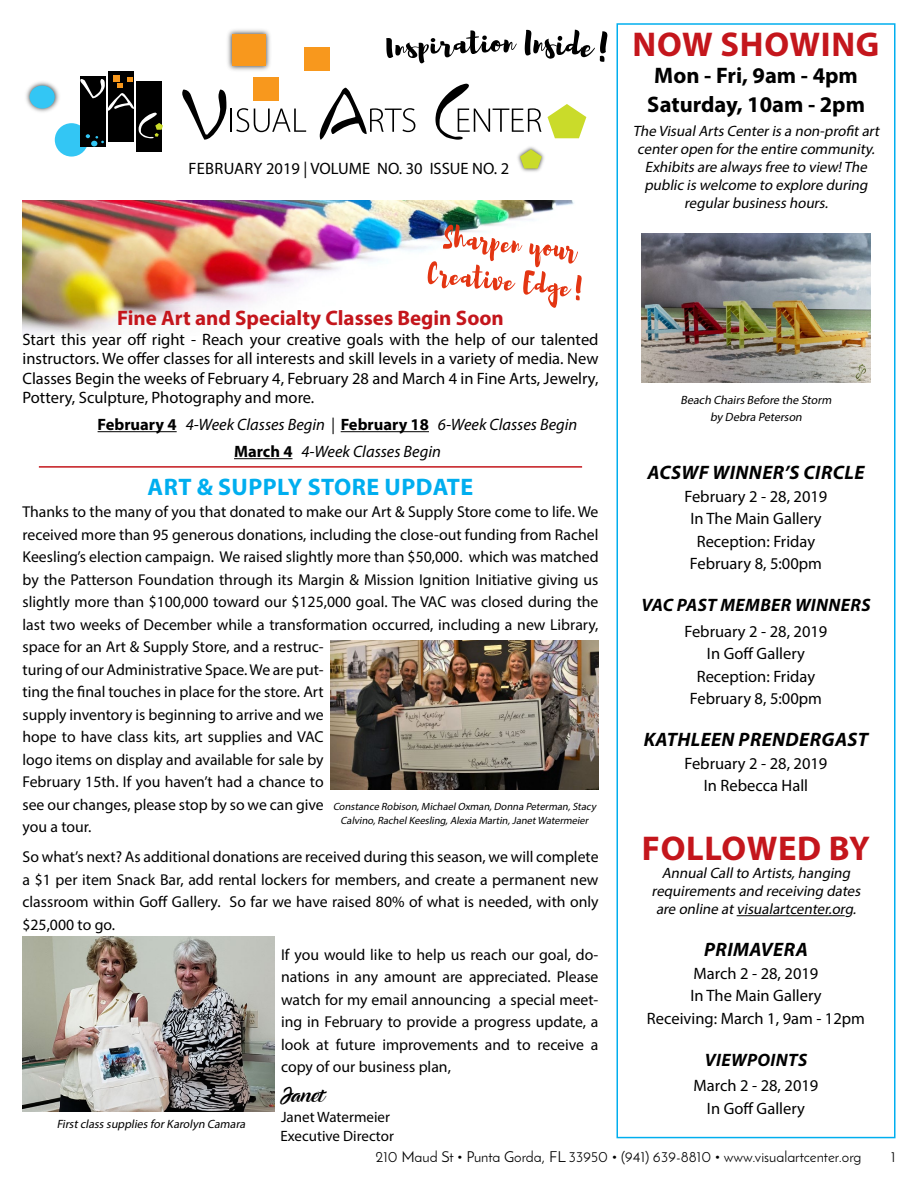
<style>
.page{position:relative;width:918px;height:1188px;background:#fff}
.page>*{position:absolute;margin:0;border:0;box-sizing:border-box;transform-origin:0 0}
.t1{font:700 34.5px "Myriad Pro";letter-spacing:.02em;color:#c4161c}
.t2{font:700 24px "Myriad Pro";letter-spacing:.02em;color:#00aeef}
.t3{font:700 22.5px/28.5px "Myriad Pro";color:#000;text-align:center}
.t4{font:700 21px "Myriad Pro";color:#c4161c}
.t5{font:italic 700 19.5px "Myriad Pro";letter-spacing:.02em;color:#000}
.t6{font:italic 700 18px "Myriad Pro";letter-spacing:.02em;color:#000}
.t7{font:18px "Ampera";color:#000}
.t8{font:16.5px/22.5px "Myriad Pro";color:#000;text-align:center}
.t9{font:italic 16.5px/27px "Myriad Pro";color:#000;text-align:center}
.t10{font:15.75px/22.5px "Myriad Pro";color:#000;text-align:justify}
.t11{font:italic 15px/18px "Myriad Pro";color:#000;text-align:center}
.t12{font:15px "Josefin Sans";color:#000}
.t13{font:15px/19.5px "Myriad Pro";color:#000}
.t14{font:italic 12px/16.5px "Myriad Pro";color:#000;text-align:center}
.t15{font:italic 10.5px/13.5px "Myriad Pro";color:#000;text-align:center}
.s1{font-weight:700;font-style:normal}
</style>
<div class="page">
<img style="left:22px;top:201px;width:552px;height:135px">
<div style="left:55px;top:123px;width:33px;height:34px;background:#33c6f4;border-radius:50%"></div>
<div style="left:253px;top:77px;width:26px;height:24px;background:#f8981d"></div>
<svg style="left:548px;top:104px;width:38px;height:34px"></svg>
<svg style="left:386px;top:30px;width:131px;height:33px"></svg>
<svg style="left:525px;top:30px;width:82px;height:32px"></svg>
<img style="left:517px;top:147px;width:27px;height:25px">
<svg style="left:520px;top:149px;width:22px;height:19px"></svg>
<img style="left:227px;top:29px;width:43px;height:42px">
<div style="left:232px;top:34px;width:34px;height:32px;background:#f8981d"></div>
<div style="left:305px;top:47px;width:25px;height:24px;background:#f8981d"></div>
<img style="left:26px;top:81px;width:33px;height:31px">
<div style="left:30px;top:86px;width:25px;height:23px;background:#33c6f4;border-radius:50%"></div>
<hr style="left:230px;top:109px;width:2px;height:23px;background:#000">
<svg style="left:236px;top:108px;width:70px;height:24px"></svg>
<svg style="left:182px;top:90px;width:44px;height:50px"></svg>
<svg style="left:320px;top:88px;width:95px;height:52px"></svg>
<svg style="left:435px;top:84px;width:107px;height:56px"></svg>
<div style="left:81px;top:77px;width:25px;height:70px;background:#000"></div>
<div style="left:108px;top:71px;width:26px;height:71px;background:#000"></div>
<div style="left:137px;top:81px;width:25px;height:71px;background:#000"></div>
<div style="left:113px;top:75px;width:7px;height:6px;background:#f8981d"></div>
<svg style="left:80px;top:78px;width:83px;height:68px"></svg>
<div style="left:616px;top:23px;width:280px;height:1115px;border:2px solid #00aeef"></div>
<hr style="left:737px;top:915px;width:108px;height:1px;background:#000">
<img style="left:641px;top:233px;width:230px;height:149px">
<hr style="left:98px;top:431px;width:79px;height:1px;background:#000">
<hr style="left:341px;top:431px;width:88px;height:1px;background:#000">
<hr style="left:234px;top:458px;width:59px;height:1px;background:#000">
<img style="left:330px;top:641px;width:268px;height:149px">
<img style="left:22px;top:936px;width:252px;height:175px">
<svg style="left:428px;top:224px;width:154px;height:84px"></svg>
<hr style="left:39px;top:466px;width:543px;height:2px;background:#c4161c">
<p class="t8" style="left:188px;top:157px;width:322px">FEBRUARY 2019 | VOLUME NO. 30 ISSUE NO. 2</p>
<h1 class="t1" style="left:633px;top:22px;width:248px">NOW SHOWING</h1>
<h3 class="t3" style="left:647px;top:61px;width:219px">Mon - Fri, 9am - 4pm<br>Saturday, 10am - 2pm</h3>
<p class="t11" style="left:633px;top:121px;width:251px">The VisualArts Centeris a non‐profitart centeropen forthe entire community.<br>Exhibits are always free to view!The public is welcome to explore during regularbusiness hours.</p>
<h3 class="t4" style="left:117px;top:304px;width:388px">Fine Art and Specialty Classes Begin Soon</h3>
<p class="t8" style="left:22px;top:329px;width:578px;line-height:19.5px;text-align:justify">Start this year off right - Reach your creative goals with the help of our talented instructors. We offer classes for all interests and skill levels in a variety of media. New Classes Begin the weeks of February 4, February 28 and March 4 in Fine Arts, Jewelry, Pottery, Sculpture, Photography and more.</p>
<p class="t9" style="left:98px;top:411px;width:481px"><span class="s1">February 4</span> 4-Week Classes Begin | <span class="s1">February 18</span> 6-Week Classes Begin<br><span class="s1">March 4</span> 4-Week Classes Begin</p>
<h2 class="t2" style="left:148px;top:471px;width:327px">ART &amp; SUPPLY STORE UPDATE</h2>
<p class="t10" style="left:22px;top:500px;width:578px;text-align:left">Thanks to the many of you that donated to make our Art &amp; Supply Store come to life. We received more than 95 generous donations, including the close-out funding from Rachel Keesling’s election campaign. We raised slightly more than $50,000. which was matched by the Patterson Foundation through its Margin &amp; Mission Ignition Initiative giving us slightly more than $100,000 toward our $125,000 goal. The VAC was closed during the last two weeks of December while a transformation occurred, including a new Library, space for an Art &amp; Supply Store, and a restruc-<br>turing of our Administrative Space. We are put-<br>ting the final touches in place for the store. Art<br>supply inventory is beginning to arrive and we<br>hope to have class kits, art supplies and VAC<br>logo items on display and available for sale by<br>February 15th. If you haven’t had a chance to<br>see our changes, please stop by so we can give<br>you a tour.</p>
<p class="t10" style="left:22px;top:845px;width:578px">So what’s next? As additional donations are received during this season, we will complete a $1 per item Snack Bar, add rental lockers for members, and create a permanent new classroom within Goff Gallery. So far we have raised 80% of what is needed, with only $25,000 to go.</p>
<p class="t10" style="left:281px;top:943px;width:319px">If you would like to help us reach our goal, do&shy;nations in any amount are appreciated. Please watch for my email announcing a special meet&shy;ing in February to provide a progress update, a look at future improvements and to receive a copy of our business plan,</p>
<p class="t7" style="left:281px;top:1081px;width:45px">Janet</p>
<p class="t13" style="left:280px;top:1107px;width:115px">Janet Watermeier<br>Executive Director</p>
<p class="t15" style="left:333px;top:800px;width:267px">Constance Robison,MichaelOxman,Donna Peterman,Stacy<br>Calvino,RachelKeesling,Alexia Martin,JanetWatermeier</p>
<p class="t14" style="left:57px;top:1115px;width:193px">Firstclass supplies forKarolyn Camara</p>
<p class="t14" style="left:681px;top:392px;width:155px">Beach Chairs Before the Storm by Debra Peterson</p>
<p class="t5" style="left:647px;top:460px;width:219px">ACSWF WINNER’S CIRCLE</p>
<p class="t8" style="left:685px;top:485px;width:144px">February 2 - 28, 2019<br>In The Main Gallery<br>Reception: Friday<br>February 8, 5:00pm</p>
<p class="t6" style="left:641px;top:593px;width:231px">VAC PAST MEMBER WINNERS</p>
<p class="t8" style="left:685px;top:620px;width:144px">February 2 - 28, 2019<br>In Goff Gallery<br>Reception: Friday<br>February 8, 5:00pm</p>
<p class="t5" style="left:644px;top:727px;width:226px">KATHLEEN PRENDERGAST</p>
<p class="t8" style="left:685px;top:752px;width:144px">February 2 - 28, 2019<br>In Rebecca Hall</p>
<h1 class="t1" style="left:642px;top:826px;width:230px">FOLLOWED BY</h1>
<p class="t11" style="left:652px;top:864px;width:214px">AnnualCallto Artists,hanging requirements and receiving dates are online atvisualartcenter.org.</p>
<p class="t5" style="left:704px;top:937px;width:105px">PRIMAVERA</p>
<p class="t8" style="left:647px;top:962px;width:220px">March 2 - 28, 2019<br>In The Main Gallery<br>Receiving: March 1, 9am - 12pm</p>
<p class="t6" style="left:705px;top:1048px;width:104px">VIEWPOINTS</p>
<p class="t8" style="left:694px;top:1074px;width:126px">March 2 - 28, 2019<br>In Goff Gallery</p>
<p class="t12" style="left:376px;top:1148px;width:487px">210 Maud St • Punta Gorda, FL 33950 • (941) 639-8810 • www.visualartcenter.org</p>
<p class="t12" style="left:891px;top:1148px;width:6px">1</p>
</div>
